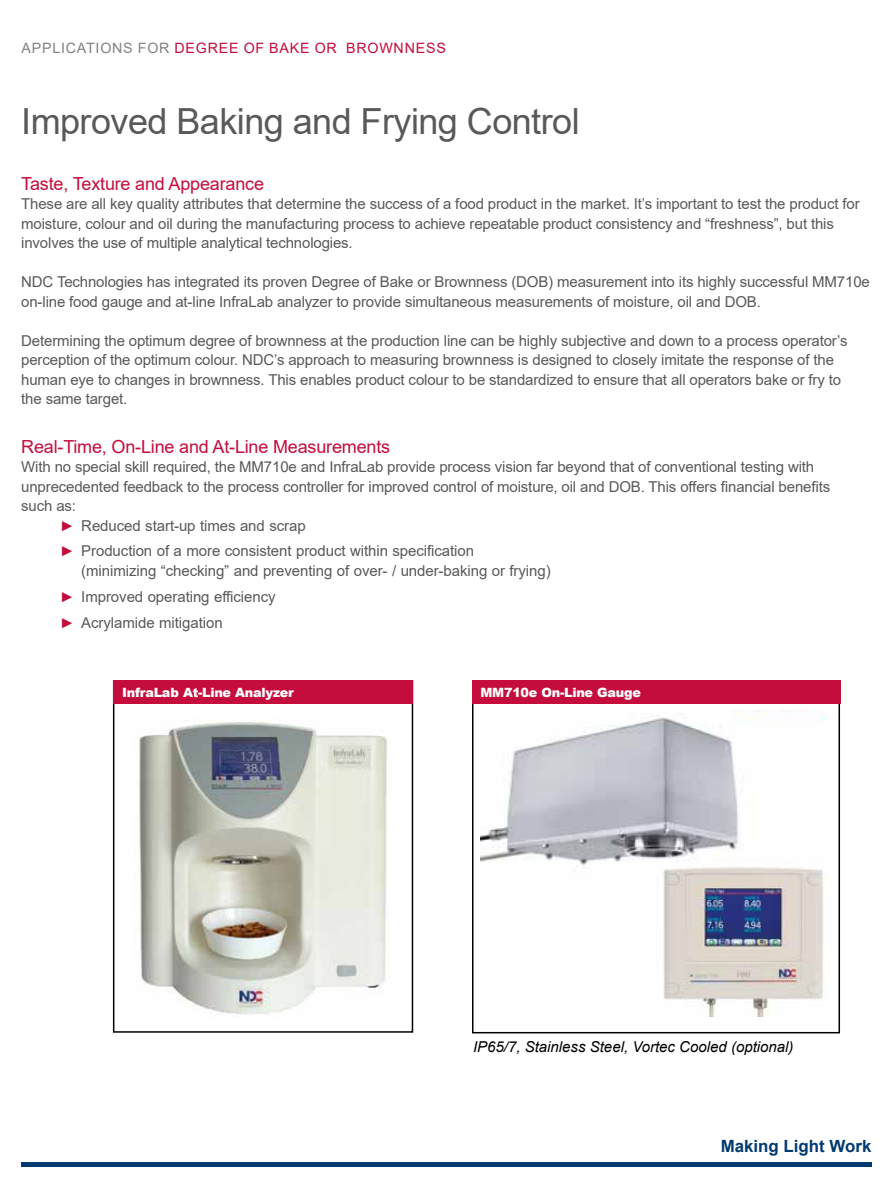
<style>
.page{position:relative;width:893px;height:1188px;background:#fff}
.page>*{position:absolute;margin:0;border:0;box-sizing:border-box;transform-origin:0 0}
.t1{font:36px "Arial";letter-spacing:-.015em;color:#58595b}
.t2{font:18px "Arial";letter-spacing:-.01em;color:#c40d3c}
.t3{font:700 16.8px "Arial";color:#003a70}
.t4{font:15px/19.5px "Arial";letter-spacing:-.01em;color:#58595b}
.t5{font:italic 15px "Arial";color:#000}
.t6{font:14.25px "Arial";letter-spacing:.055em;color:#c40d3c}
.t7{font:900 12.75px "Arial";letter-spacing:-.02em;color:#fff}
.s1{color:#808285}
.s2{font-weight:900;font-size:14.25px;color:#c40d3c}
</style>
<div class="page">
<img style="left:480px;top:711px;width:344px;height:157px">
<hr style="left:21px;top:1162px;width:850px;height:4px;background:#003a70">
<img style="left:139px;top:720px;width:249px;height:295px">
<div style="left:113px;top:680px;width:300px;height:353px;border:2px solid #000"></div>
<div style="left:472px;top:681px;width:368px;height:352px;border:2px solid #000"></div>
<div style="left:472px;top:680px;width:368px;height:24px;background:#c40d3c"></div>
<div style="left:114px;top:680px;width:299px;height:24px;background:#c40d3c"></div>
<img style="left:660px;top:863px;width:164px;height:153px">
<p class="t6" style="left:22px;top:38px;width:426px"><span class="s1">APPLICATIONS FOR</span> DEGREE OF BAKE OR BROWNNESS</p>
<h1 class="t1" style="left:21px;top:96px;width:560px">Improved Baking and Frying Control</h1>
<p class="t2" style="left:21px;top:171px;width:244px">Taste, Texture and Appearance</p>
<p class="t4" style="left:21px;top:194px;width:840px">These are all key quality attributes that determine the success of a food product in the market. It’s important to test the product for moisture, colour and oil during the manufacturing process to achieve repeatable product consistency and “freshness”, but this involves the use of multiple analytical technologies.</p>
<p class="t4" style="left:21px;top:272px;width:850px">NDC Technologies has integrated its proven Degree of Bake or Brownness (DOB) measurement into its highly successful MM710e on-line food gauge and at-line InfraLab analyzer to provide simultaneous measurements of moisture, oil and DOB.</p>
<p class="t4" style="left:21px;top:330px;width:828px">Determining the optimum degree of brownness at the production line can be highly subjective and down to a process operator’s perception of the optimum colour. NDC’s approach to measuring brownness is designed to closely imitate the response of the human eye to changes in brownness. This enables product colour to be standardized to ensure that all operators bake or fry to the same target.</p>
<p class="t2" style="left:21px;top:434px;width:370px">Real-Time, On-Line and At-Line Measurements</p>
<p class="t4" style="left:21px;top:457px;width:794px">With no special skill required, the MM710e and InfraLab provide process vision far beyond that of conventional testing with</p>
<p class="t4" style="left:21px;top:476px;width:810px">unprecedented feedback to the process controller for improved control of moisture, oil and DOB. This offers financial benefits</p>
<p class="t4" style="left:21px;top:496px;width:56px">such as:</p>
<p class="t4" style="left:60px;top:515px;width:247px"><span class="s2">►</span> Reduced start-up times and scrap</p>
<p class="t4" style="left:81px;top:541px;width:471px;text-indent:-21px"><span class="s2">►</span> Production of a more consistent product within specification (minimizing “checking” and preventing of over- / under-baking or frying)</p>
<p class="t4" style="left:60px;top:583px;width:217px;line-height:26px"><span class="s2">►</span> Improved operating efficiency <span class="s2">►</span> Acrylamide mitigation</p>
<p class="t7" style="left:122px;top:683px;width:173px">InfraLab At-Line Analyzer</p>
<p class="t7" style="left:480px;top:683px;width:162px">MM710e On-Line Gauge</p>
<p class="t5" style="left:473px;top:1037px;width:322px">IP65/7, Stainless Steel, Vortec Cooled (optional)</p>
<p class="t3" style="left:721px;top:1134px;width:152px">Making Light Work</p>
</div>
